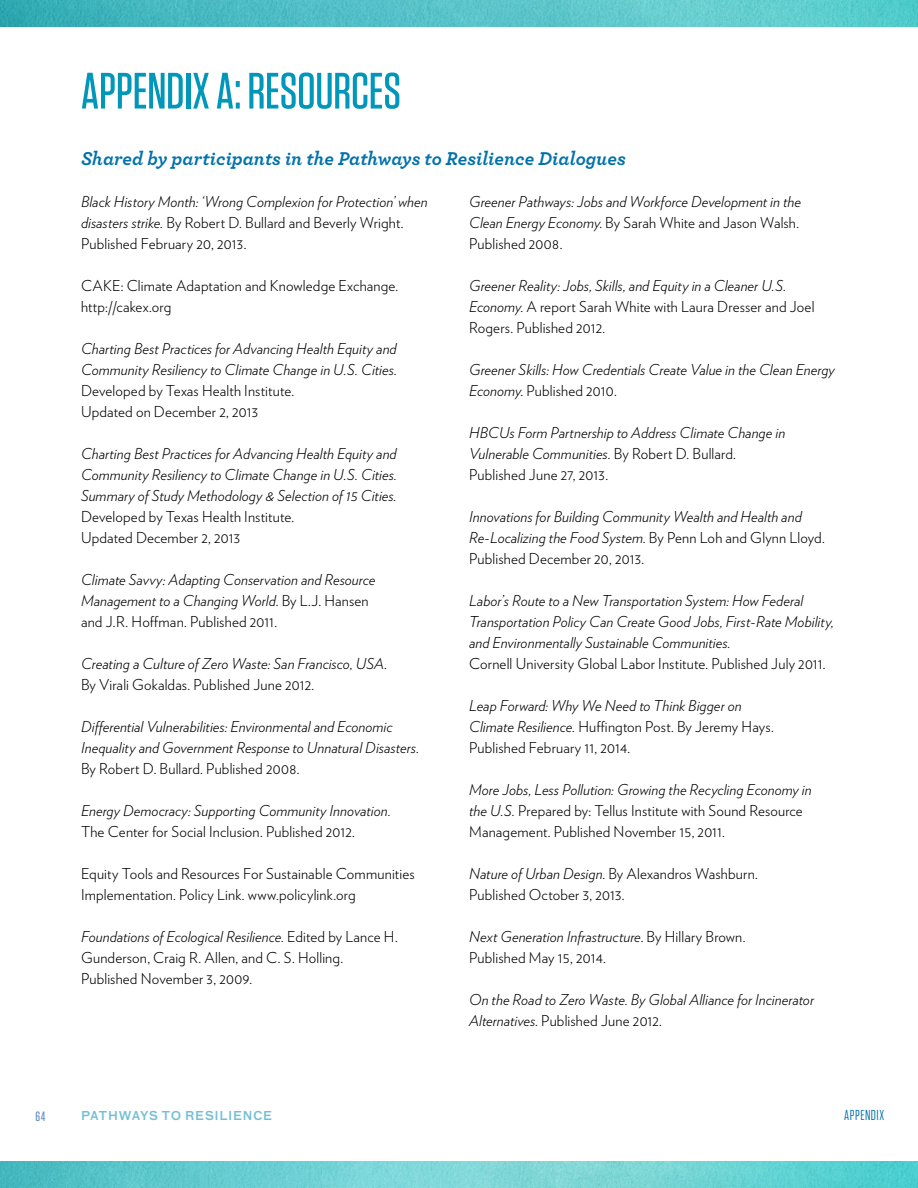
<style>
.page{position:relative;width:918px;height:1188px;background:#fff}
.page>*{position:absolute;margin:0;border:0;box-sizing:border-box;transform-origin:0 0}
.t1{font:500 51px "Tungsten";letter-spacing:-.005em;color:#0097ba}
.t2{font:italic 700 19.5px "Archer";color:#0072ab}
.t3{font:italic 300 15px/21px "Verlag";letter-spacing:.005em;color:#000}
.t4{font:300 15px/21px "Verlag";letter-spacing:.01em;color:#000}
.t5{font:14.4px "Tungsten";letter-spacing:.04em;color:#0072ab}
.t6{font:500 13.5px "Tungsten";color:#6590be}
.t7{font:500 12px "Bau Pro";letter-spacing:.045em;color:#75bfd5}
.s1{font-style:normal}
.s2{font-style:italic}
</style>
<div class="page">
<img style="left:0;top:1161px;width:918px;height:27px">
<img style="left:0;top:0;width:918px;height:27px">
<h1 class="t1" style="left:81px;top:64px;width:322px">APPENDIX A: RESOURCES</h1>
<h2 class="t2" style="left:81px;top:143px;width:546px">Shared by participants in the Pathways to Resilience Dialogues</h2>
<p class="t3" style="left:81px;top:190px;width:348px">Black History Month: ‘Wrong Complexion for Protection’ when disasters strike. <span class="s1">By Robert D. Bullard and Beverly Wright.<br>Published February 20, 2013.</span></p>
<p class="t4" style="left:81px;top:274px;width:319px">CAKE: Climate Adaptation and Knowledge Exchange. http://cakex.org</p>
<p class="t3" style="left:81px;top:337px;width:317px">Charting Best Practices for Advancing Health Equity and Community Resiliency to Climate Change in U.S. Cities<span class="s1">.<br>Developed by Texas Health Institute.<br>Updated on December 2, 2013</span></p>
<p class="t3" style="left:81px;top:442px;width:318px;text-align:justify">Charting Best Practices for Advancing Health Equity and Community Resiliency to Climate Change in U.S. Cities.<br>Summary of Study Methodology &amp; Selection of 15 Cities.</p>
<p class="t4" style="left:81px;top:505px;width:215px">Developed by Texas Health Institute.<br>Updated December 2, 2013</p>
<p class="t3" style="left:81px;top:568px;width:296px">Climate Savvy: Adapting Conservation and Resource<br>Management to a Changing World<span class="s1">. By L.J. Hansen and J.R. Hoffman. Published 2011.</span></p>
<p class="t3" style="left:81px;top:652px;width:308px">Creating a Culture of Zero Waste: San Francisco, USA<span class="s1">.<br>By Virali Gokaldas. Published June 2012.</span></p>
<p class="t3" style="left:81px;top:715px;width:340px">Differential Vulnerabilities: Environmental and Economic<br>Inequality and Government Response to Unnatural Disasters.</p>
<p class="t4" style="left:81px;top:757px;width:220px">By Robert D. Bullard. Published 2008.</p>
<p class="t3" style="left:81px;top:799px;width:311px">Energy Democracy: Supporting Community Innovation.</p>
<p class="t4" style="left:81px;top:820px;width:275px">The Center for Social Inclusion. Published 2012.</p>
<p class="t4" style="left:81px;top:862px;width:335px">Equity Tools and Resources For Sustainable Communities<br>Implementation. Policy Link. www.policylink.org</p>
<p class="t4" style="left:81px;top:925px;width:318px"><span class="s2">Foundations of Ecological Resilience.</span> Edited by Lance H.<br>Gunderson, Craig R. Allen, and C. S. Holling.<br>Published November 3, 2009.</p>
<p class="t3" style="left:469px;top:190px;width:333px">Greener Pathways: Jobs and Workforce Development in the<br>Clean Energy Economy<span class="s1">. By Sarah White and Jason Walsh.<br>Published 2008.</span></p>
<p class="t4" style="left:469px;top:274px;width:347px"><span class="s2">Greener Reality: Jobs, Skills, and Equity in a Cleaner U.S.<br>Economy</span>. A report Sarah White with Laura Dresser and Joel<br>Rogers. Published 2012.</p>
<p class="t3" style="left:469px;top:358px;width:367px">Greener Skills: How Credentials Create Value in the Clean Energy<br>Economy<span class="s1">. Published 2010.</span></p>
<p class="t3" style="left:469px;top:421px;width:318px">HBCUs Form Partnership to Address Climate Change in<br>Vulnerable Communities. <span class="s1">By Robert D. Bullard.<br>Published June 27, 2013.</span></p>
<p class="t3" style="left:469px;top:505px;width:357px">Innovations for Building Community Wealth and Health and<br>Re-Localizing the Food System<span class="s1">. By Penn Loh and Glynn Lloyd.<br>Published December 20, 2013.</span></p>
<p class="t3" style="left:469px;top:589px;width:366px">Labor’s Route to a New Transportation System: How Federal<br>Transportation Policy Can Create Good Jobs, First-Rate Mobility, and Environmentally Sustainable Communities.</p>
<p class="t4" style="left:469px;top:652px;width:358px">Cornell University Global Labor Institute. Published July 2011.</p>
<p class="t3" style="left:469px;top:694px;width:306px">Leap Forward: Why We Need to Think Bigger on<br>Climate Resilience. <span class="s1">Huffington Post. By Jeremy Hays.<br>Published February 11, 2014.</span></p>
<p class="t4" style="left:469px;top:778px;width:344px"><span class="s2">More Jobs, Less Pollution: Growing the Recycling Economy in the U.S.</span> Prepared by: Tellus Institute with Sound Resource<br>Management. Published November 15, 2011.</p>
<p class="t4" style="left:469px;top:862px;width:290px"><span class="s2">Nature of Urban Design</span>. By Alexandros Washburn.<br>Published October 3, 2013.</p>
<p class="t4" style="left:469px;top:925px;width:278px"><span class="s2">Next Generation Infrastructure</span>. By Hillary Brown.<br>Published May 15, 2014.</p>
<p class="t3" style="left:469px;top:988px;width:346px">On the Road to Zero Waste. By Global Alliance for Incinerator<br>Alternatives<span class="s1">. Published June 2012.</span></p>
<p class="t6" style="left:36px;top:1109px;width:11px">64</p>
<p class="t7" style="left:81px;top:1107px;width:193px">PATHWAYS TO RESILIENCE</p>
<p class="t5" style="left:844px;top:1108px;width:42px">APPENDIX</p>
</div>
